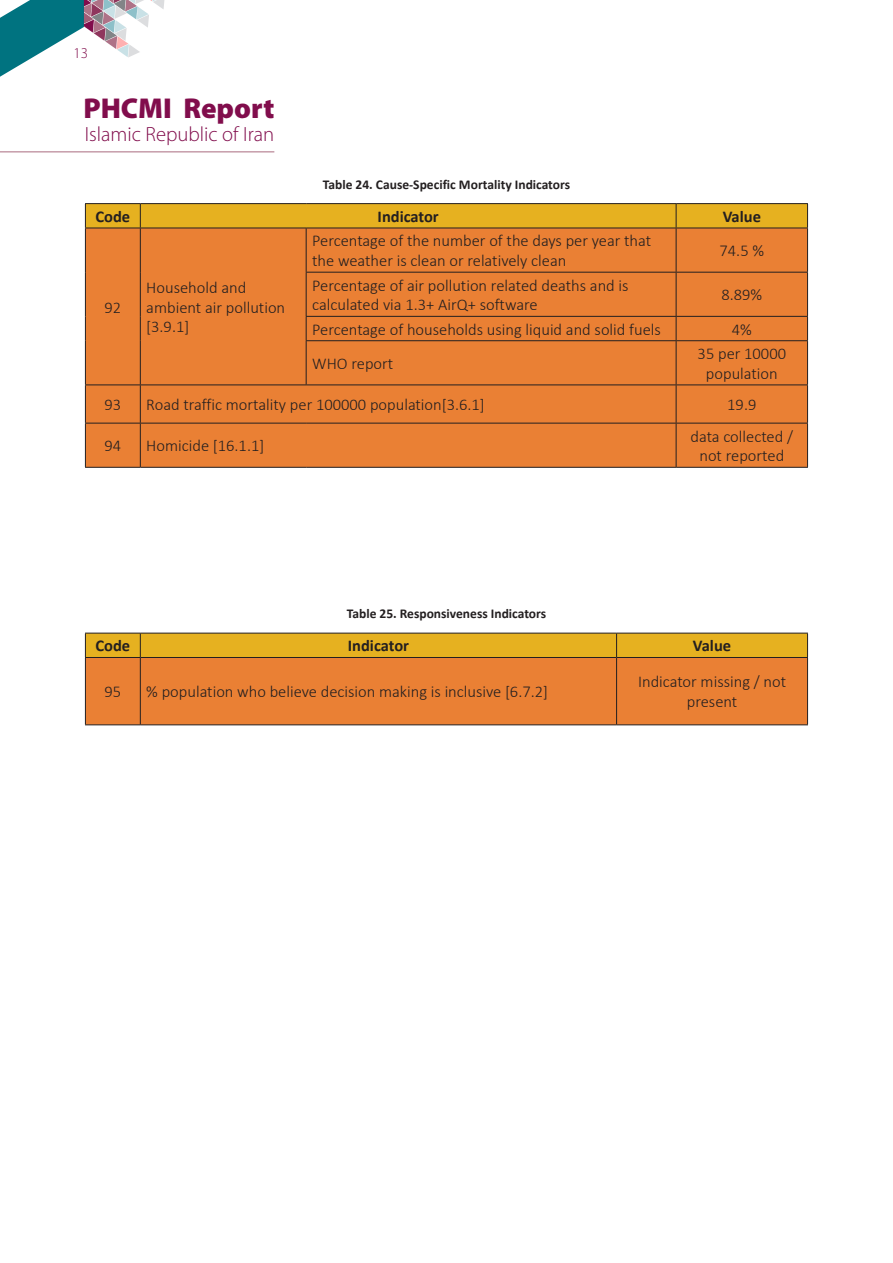
<style>
.page{position:relative;width:893px;height:1263px;background:#fff}
.page>*{position:absolute;margin:0;border:0;box-sizing:border-box;transform-origin:0 0}
.t1{font:900 28.8px "Myriad Pro";color:#810d4c}
.t2{font:300 20.7px "Myriad Pro";color:#810d4c}
.t3{font:300 16.5px/19.8px "Calibri";color:#231f20}
.t4{font:700 16.5px "Calibri";color:#231f20}
.t5{font:300 15px "Myriad Pro";color:#810d4c}
.t6{font:700 13.5px "Calibri";color:#231f20}
</style>
<div class="page">
<svg style="left:0;top:0;width:165px;height:77px"></svg>
<hr style="left:0;top:151px;width:274px;height:2px;background:#c69ca9">
<div style="left:86px;top:229px;width:721px;height:238px;background:#ea8034"></div>
<hr style="left:85px;top:203px;width:55px;height:1px;background:#231f20">
<hr style="left:140px;top:203px;width:166px;height:1px;background:#231f20">
<hr style="left:306px;top:203px;width:370px;height:1px;background:#231f20">
<hr style="left:676px;top:203px;width:132px;height:1px;background:#231f20">
<svg style="left:85px;top:204px;width:723px;height:24px;background:#dfac20"></svg>
<hr style="left:85px;top:228px;width:55px;height:1px;background:#231f20">
<hr style="left:85px;top:228px;width:1px;height:44px;background:#231f20">
<hr style="left:140px;top:228px;width:166px;height:1px;background:#231f20">
<hr style="left:140px;top:228px;width:1px;height:44px;background:#231f20">
<hr style="left:306px;top:228px;width:370px;height:1px;background:#231f20">
<hr style="left:306px;top:228px;width:1px;height:44px;background:#231f20">
<hr style="left:676px;top:228px;width:132px;height:1px;background:#231f20">
<hr style="left:676px;top:228px;width:1px;height:44px;background:#231f20">
<hr style="left:807px;top:228px;width:1px;height:44px;background:#231f20">
<hr style="left:85px;top:272px;width:1px;height:44px;background:#231f20">
<hr style="left:140px;top:272px;width:1px;height:44px;background:#231f20">
<hr style="left:306px;top:272px;width:370px;height:1px;background:#231f20">
<hr style="left:306px;top:273px;width:1px;height:43px;background:#231f20">
<hr style="left:676px;top:272px;width:132px;height:1px;background:#231f20">
<hr style="left:676px;top:273px;width:1px;height:43px;background:#231f20">
<hr style="left:807px;top:273px;width:1px;height:43px;background:#231f20">
<svg style="left:85px;top:316px;width:1px;height:25px"></svg>
<svg style="left:140px;top:316px;width:1px;height:25px"></svg>
<hr style="left:306px;top:316px;width:370px;height:1px;background:#231f20">
<svg style="left:306px;top:317px;width:1px;height:23px"></svg>
<hr style="left:676px;top:316px;width:132px;height:1px;background:#231f20">
<svg style="left:676px;top:317px;width:1px;height:23px"></svg>
<svg style="left:807px;top:317px;width:1px;height:23px"></svg>
<hr style="left:85px;top:341px;width:1px;height:43px;background:#231f20">
<hr style="left:140px;top:341px;width:1px;height:43px;background:#231f20">
<hr style="left:306px;top:340px;width:370px;height:1px;background:#231f20">
<hr style="left:306px;top:341px;width:1px;height:43px;background:#231f20">
<hr style="left:676px;top:340px;width:132px;height:1px;background:#231f20">
<hr style="left:676px;top:341px;width:1px;height:43px;background:#231f20">
<hr style="left:807px;top:341px;width:1px;height:43px;background:#231f20">
<hr style="left:85px;top:384px;width:55px;height:1px;background:#231f20">
<hr style="left:85px;top:385px;width:1px;height:38px;background:#231f20">
<hr style="left:140px;top:384px;width:166px;height:1px;background:#231f20">
<hr style="left:140px;top:385px;width:1px;height:38px;background:#231f20">
<hr style="left:306px;top:384px;width:370px;height:1px;background:#231f20">
<hr style="left:676px;top:384px;width:132px;height:1px;background:#231f20">
<hr style="left:676px;top:385px;width:1px;height:38px;background:#231f20">
<hr style="left:807px;top:385px;width:1px;height:38px;background:#231f20">
<hr style="left:85px;top:423px;width:55px;height:1px;background:#231f20">
<hr style="left:85px;top:423px;width:1px;height:44px;background:#231f20">
<hr style="left:140px;top:423px;width:166px;height:1px;background:#231f20">
<hr style="left:140px;top:423px;width:1px;height:44px;background:#231f20">
<hr style="left:306px;top:423px;width:370px;height:1px;background:#231f20">
<hr style="left:676px;top:423px;width:132px;height:1px;background:#231f20">
<hr style="left:676px;top:423px;width:1px;height:44px;background:#231f20">
<hr style="left:807px;top:423px;width:1px;height:44px;background:#231f20">
<hr style="left:85px;top:467px;width:55px;height:1px;background:#231f20">
<hr style="left:140px;top:467px;width:166px;height:1px;background:#231f20">
<hr style="left:306px;top:467px;width:370px;height:1px;background:#231f20">
<hr style="left:676px;top:467px;width:132px;height:1px;background:#231f20">
<div style="left:86px;top:658px;width:721px;height:66px;background:#ea8034"></div>
<div style="left:85px;top:633px;width:723px;height:24px;background:#e6b120"></div>
<hr style="left:85px;top:657px;width:55px;height:1px;background:#231f20">
<hr style="left:85px;top:658px;width:1px;height:66px;background:#231f20">
<hr style="left:140px;top:657px;width:477px;height:1px;background:#231f20">
<hr style="left:140px;top:658px;width:1px;height:66px;background:#231f20">
<hr style="left:617px;top:657px;width:191px;height:1px;background:#231f20">
<hr style="left:616px;top:658px;width:1px;height:66px;background:#231f20">
<hr style="left:807px;top:658px;width:1px;height:66px;background:#231f20">
<hr style="left:85px;top:724px;width:55px;height:1px;background:#231f20">
<hr style="left:140px;top:724px;width:477px;height:1px;background:#231f20">
<hr style="left:617px;top:724px;width:191px;height:1px;background:#231f20">
<p class="t5" style="left:74px;top:44px;width:16px">13</p>
<h1 class="t1" style="left:83px;top:89px;width:193px">PHCMI Report</h1>
<p class="t2" style="left:85px;top:122px;width:191px">Islamic Republic of Iran</p>
<p class="t6" style="left:323px;top:175px;width:249px">Table 24. Cause-Specific Mortality Indicators</p>
<p class="t4" style="left:95px;top:205px;width:36px">Code</p>
<p class="t4" style="left:378px;top:205px;width:63px">Indicator</p>
<p class="t4" style="left:723px;top:205px;width:40px">Value</p>
<p class="t3" style="left:105px;top:297px;width:18px">92</p>
<p class="t3" style="left:146px;top:277px;width:140px">Household and ambient air pollution [3.9.1]</p>
<p class="t3" style="left:312px;top:231px;width:341px">Percentage of the number of the days per year that the weather is clean or relatively clean</p>
<p class="t3" style="left:720px;top:241px;width:46px">74.5 %</p>
<p class="t3" style="left:312px;top:275px;width:318px">Percentage of air pollution related deaths and is calculated via 1.3+ AirQ+ software</p>
<p class="t3" style="left:721px;top:285px;width:42px">8.89%</p>
<p class="t3" style="left:312px;top:319px;width:350px">Percentage of households using liquid and solid fuels</p>
<p class="t3" style="left:732px;top:319px;width:22px">4%</p>
<p class="t3" style="left:312px;top:353px;width:83px">WHO report</p>
<p class="t3" style="left:698px;top:344px;width:90px;text-align:center">35 per 10000 population</p>
<p class="t3" style="left:105px;top:395px;width:18px">93</p>
<p class="t3" style="left:146px;top:395px;width:340px">Road traffic mortality per 100000 population[3.6.1]</p>
<p class="t3" style="left:727px;top:395px;width:31px">19.9</p>
<p class="t3" style="left:105px;top:436px;width:18px">94</p>
<p class="t3" style="left:146px;top:436px;width:119px">Homicide [16.1.1]</p>
<p class="t3" style="left:691px;top:426px;width:104px;text-align:center">data collected / not reported</p>
<p class="t6" style="left:347px;top:604px;width:201px">Table 25. Responsiveness Indicators</p>
<p class="t4" style="left:95px;top:634px;width:36px">Code</p>
<p class="t4" style="left:348px;top:634px;width:63px">Indicator</p>
<p class="t4" style="left:693px;top:634px;width:40px">Value</p>
<p class="t3" style="left:105px;top:682px;width:18px">95</p>
<p class="t3" style="left:146px;top:682px;width:403px">% population who believe decision making is inclusive [6.7.2]</p>
<p class="t3" style="left:638px;top:672px;width:150px;text-align:center">Indicator missing / not present</p>
</div>
